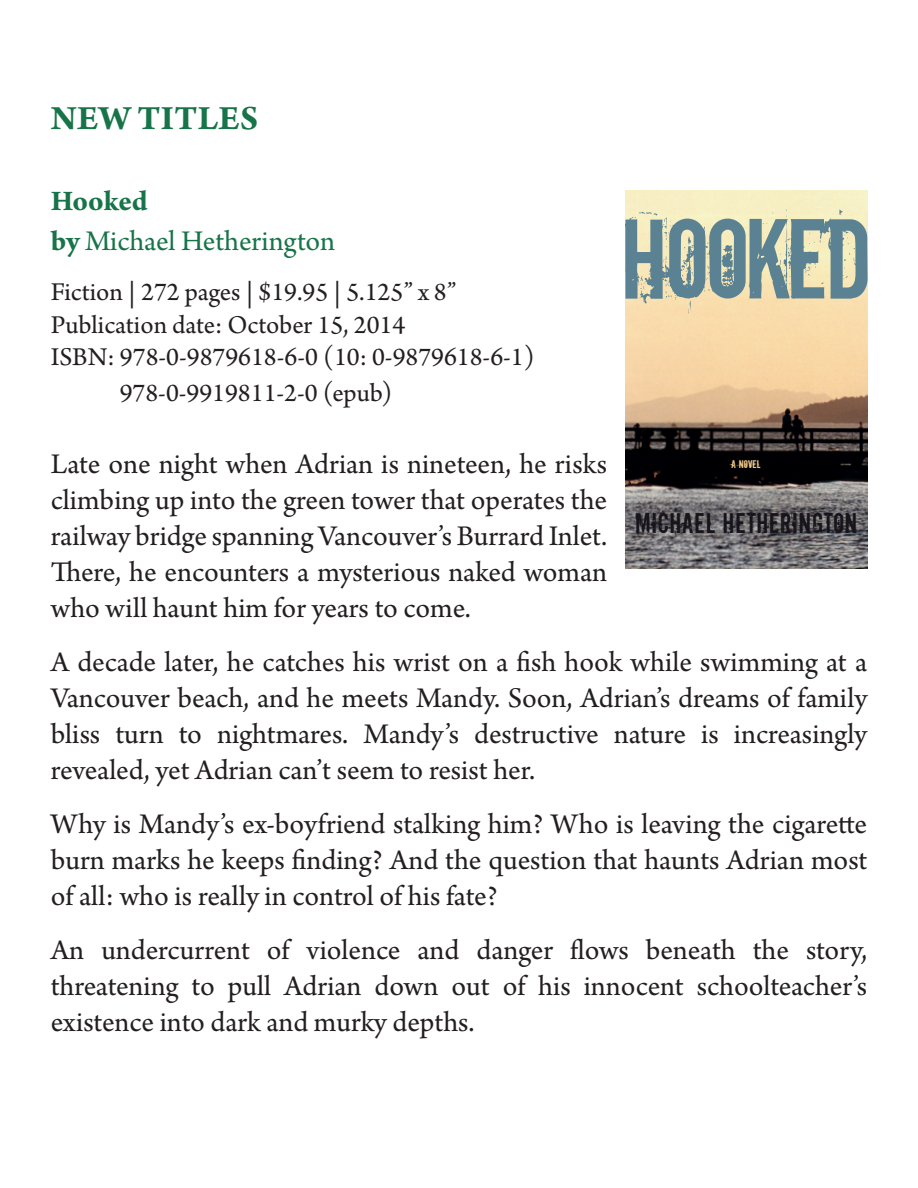
<style>
.page{position:relative;width:918px;height:1188px;background:#fff}
.page>*{position:absolute;margin:0;border:0;box-sizing:border-box;transform-origin:0 0}
.t1{font:700 36px "Arno Pro";letter-spacing:.01em;color:#177448}
.TEXT{font:30px/36px "Arno Pro";color:#231f20;text-align:justify}
.TEXT-2{font:30px/39.6px "Arno Pro";letter-spacing:-.005em;color:#177448}
.book_details{font:27px "Arno Pro";color:#231f20}
.t2{font:27px "Downcome";letter-spacing:.02em;color:#17141b}
.t3{font:10.5px "Downcome";letter-spacing:.015em;color:#f6cc8b}
.s1{font-weight:700}
</style>
<div class="page">
<img style="left:625px;top:190px;width:242px;height:378px">
<svg style="left:625px;top:210px;width:242px;height:104px;background:#a9b5a5"></svg>
<p class="t1" style="left:51px;top:98px;width:209px">NEW TITLES</p>
<p class="TEXT-2" style="left:51px;top:183px;width:286px"><span class="s1">Hooked<br>by</span> Michael Hetherington</p>
<p class="book_details" style="left:51px;top:277px;width:407px">Fiction | 272 pages | $19.95 | 5.125” x 8”</p>
<p class="book_details" style="left:51px;top:309px;width:356px">Publication date: October 15, 2014</p>
<p class="book_details" style="left:51px;top:342px;width:486px">ISBN: 978-0-9879618-6-0 (10: 0-9879618-6-1)</p>
<p class="book_details" style="left:120px;top:378px;width:274px">978-0-9919811-2-0 (epub)</p>
<p class="TEXT" style="left:51px;top:448px;width:558px">Late one night when Adrian is nineteen, he risks climbing up into the green tower that operates the railway bridge spanning Vancouver’s Burrard Inlet.<br>There, he encounters a mysterious naked woman who will haunt him for years to come.</p>
<p class="TEXT" style="left:51px;top:646px;width:818px">A decade later, he catches his wrist on a fish hook while swimming at a Vancouver beach, and he meets Mandy. Soon, Adrian’s dreams of family bliss turn to nightmares. Mandy’s destructive nature is increasingly revealed, yet Adrian can’t seem to resist her.</p>
<p class="TEXT" style="left:51px;top:808px;width:818px">Why is Mandy’s ex-boyfriend stalking him? Who is leaving the cigarette burn marks he keeps finding? And the question that haunts Adrian most of all: who is really in control of his fate?</p>
<p class="TEXT" style="left:51px;top:934px;width:818px">An undercurrent of violence and danger flows beneath the story, threatening to pull Adrian down out of his innocent schoolteacher’s existence into dark and murky depths.</p>
<p class="t3" style="left:732px;top:457px;width:31px">a novel</p>
<p class="t2" style="left:635px;top:504px;width:224px">Michael Hetherington</p>
</div>
